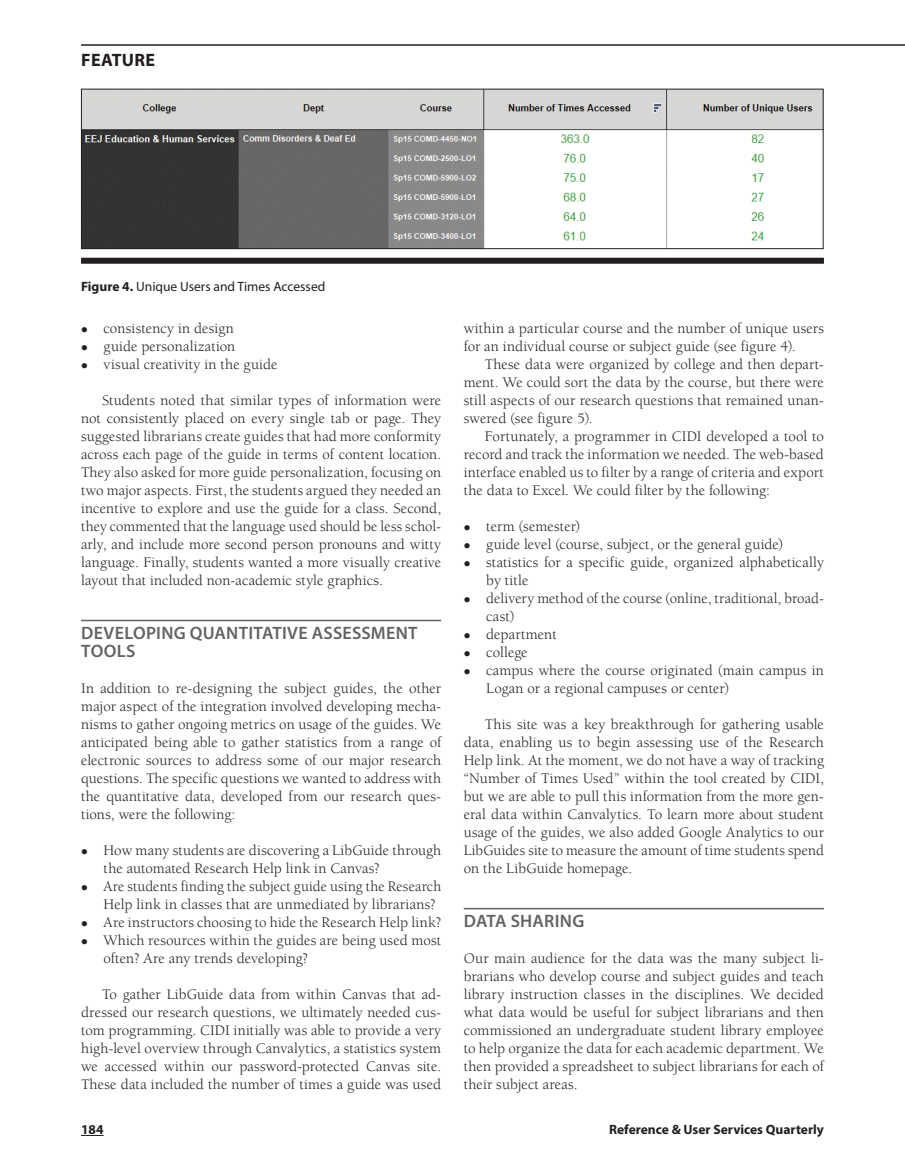
<style>
.page{position:relative;width:905px;height:1175px;background:#fff}
.page>*{position:absolute;margin:0;border:0;box-sizing:border-box;transform-origin:0 0}
.t1{font:600 18px/18px "Myriad Pro";letter-spacing:.015em;color:#636366}
.t2{font:700 18px "Myriad Pro";letter-spacing:.02em;color:#231f20}
.t3{font:15px/18px "Berkeley";letter-spacing:.005em;color:#231f20;text-align:justify}
.t4{font:13.5px "Myriad Pro";color:#231f20}
.t5{font:700 13.5px "Myriad Pro";color:#231f20}
.s1{font-weight:700}
</style>
<div class="page">
<svg style="left:81px;top:1135px;width:22px;height:1px"></svg>
<hr style="left:81px;top:44px;width:823px;height:2px;background:#231f20">
<hr style="left:81px;top:620px;width:360px;height:1px;background:#636366">
<hr style="left:464px;top:908px;width:360px;height:1px;background:#636366">
<img style="left:83px;top:91px;width:738px;height:156px">
<div style="left:81px;top:89px;width:742px;height:160px;border:1px solid #231f20"></div>
<div style="left:81px;top:258px;width:743px;height:6px;background:#231f20"></div>
<p class="t2" style="left:81px;top:48px;width:75px">FEATURE</p>
<p class="t4" style="left:81px;top:278px;width:246px"><span class="s1">Figure 4.</span> Unique Users and Times Accessed</p>
<p class="t3" style="left:104px;top:320px;width:175px;text-align:left">consistency in design<br>guide personalization<br>visual creativity in the guide</p>
<p class="t3" style="left:81px;top:392px;width:362px;text-indent:21px">Students noted that similar types of information were not consistently placed on every single tab or page. They suggested librarians create guides that had more conformity across each page of the guide in terms of content location.<br>They also asked for more guide personalization, focusing on two major aspects. First, the students argued they needed an incentive to explore and use the guide for a class. Second, they commented that the language used should be less schol&shy;arly, and include more second person pronouns and witty language. Finally, students wanted a more visually creative layout that included non-academic style graphics.</p>
<p class="t1" style="left:81px;top:624px;width:338px">DEVELOPING QUANTITATIVE ASSESSMENT<br>TOOLS</p>
<p class="t3" style="left:81px;top:680px;width:362px">In addition to re-designing the subject guides, the other major aspect of the integration involved developing mecha&shy;nisms to gather ongoing metrics on usage of the guides. We anticipated being able to gather statistics from a range of electronic sources to address some of our major research questions. The specific questions we wanted to address with the quantitative data, developed from our research ques&shy;tions, were the following:</p>
<p class="t3" style="left:104px;top:842px;width:339px;text-align:left">How many students are discovering a LibGuide through the automated Research Help link in Canvas?<br>Are students finding the subject guide using the Research Help link in classes that are unmediated by librarians?<br>Are instructors choosing to hide the Research Help link?<br>Which resources within the guides are being used most often? Are any trends developing?</p>
<p class="t3" style="left:81px;top:986px;width:362px;text-indent:21px">To gather LibGuide data from within Canvas that ad&shy;dressed our research questions, we ultimately needed cus&shy;tom programming. CIDI initially was able to provide a very high-level overview through Canvalytics, a statistics system we accessed within our password-protected Canvas site.<br>These data included the number of times a guide was used</p>
<p class="t3" style="left:464px;top:320px;width:362px">within a particular course and the number of unique users for an individual course or subject guide (see figure 4).</p>
<p class="t3" style="left:464px;top:356px;width:361px;text-indent:21px">These data were organized by college and then depart&shy;ment. We could sort the data by the course, but there were still aspects of our research questions that remained unan&shy;swered (see figure 5).</p>
<p class="t3" style="left:464px;top:428px;width:362px;text-indent:21px">Fortunately, a programmer in CIDI developed a tool to record and track the information we needed. The web-based interface enabled us to filter by a range of criteria and export the data to Excel. We could filter by the following:</p>
<p class="t3" style="left:486px;top:518px;width:339px;text-align:left">term (semester)<br>guide level (course, subject, or the general guide) statistics for a specific guide, organized alphabetically by title<br>delivery method of the course (online, traditional, broad&shy;cast)<br>department<br>college<br>campus where the course originated (main campus in<br>Logan or a regional campuses or center)</p>
<p class="t3" style="left:464px;top:716px;width:362px;text-indent:21px">This site was a key breakthrough for gathering usable data, enabling us to begin assessing use of the Research Help link. At the moment, we do not have a way of tracking “Number of Times Used” within the tool created by CIDI, but we are able to pull this information from the more gen&shy;eral data within Canvalytics. To learn more about student usage of the guides, we also added Google Analytics to our LibGuides site to measure the amount of time students spend on the LibGuide homepage.</p>
<p class="t1" style="left:464px;top:912px;width:122px">DATA SHARING</p>
<p class="t3" style="left:464px;top:950px;width:362px">Our main audience for the data was the many subject li&shy;brarians who develop course and subject guides and teach library instruction classes in the disciplines. We decided what data would be useful for subject librarians and then commissioned an undergraduate student library employee to help organize the data for each academic department. We then provided a spreadsheet to subject librarians for each of their subject areas.</p>
<p class="t5" style="left:81px;top:1120px;width:24px">184</p>
<p class="t5" style="left:609px;top:1120px;width:216px">Reference &amp; User Services Quarterly</p>
</div>
